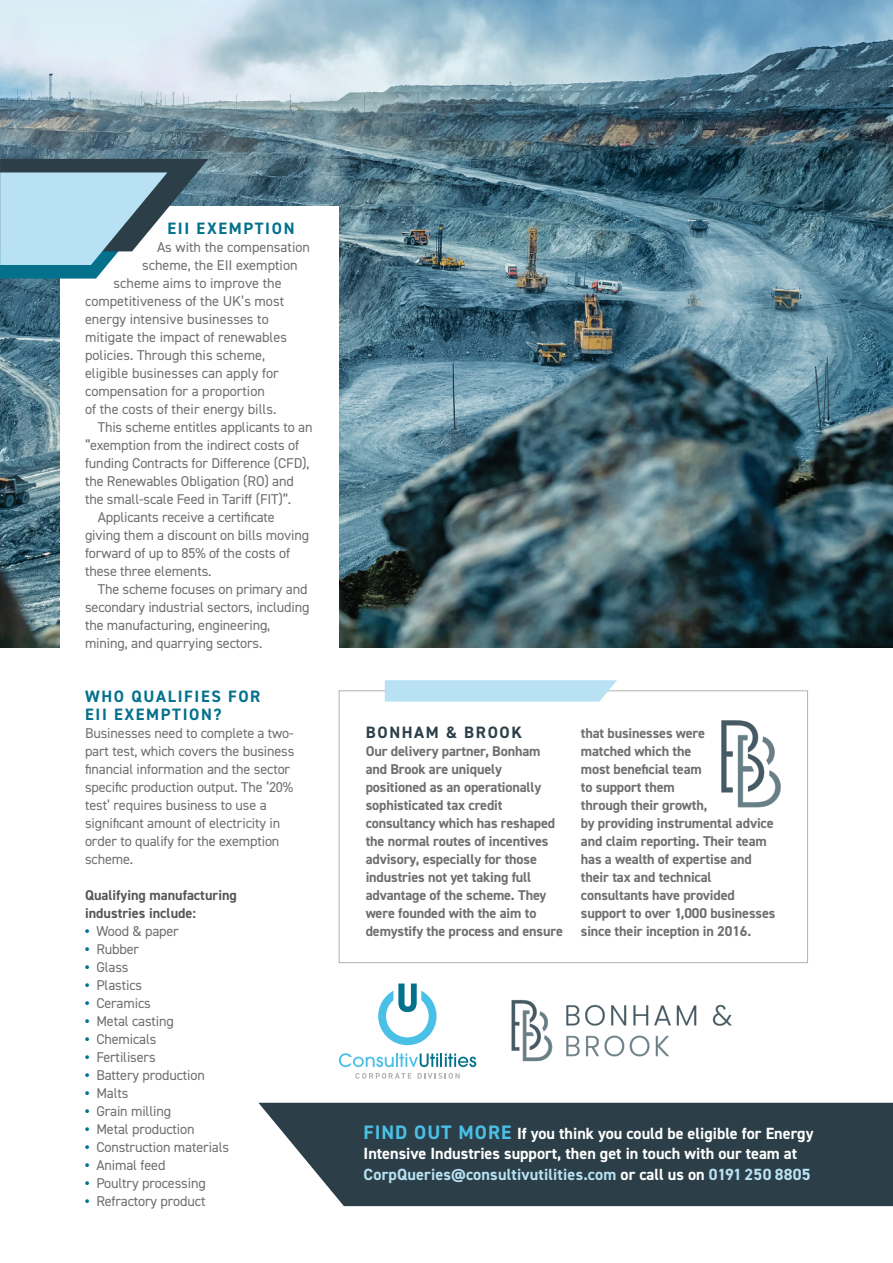
<style>
.page{position:relative;width:893px;height:1263px;background:#fff}
.page>*{position:absolute;margin:0;border:0;box-sizing:border-box;transform-origin:0 0}
.t1{font:700 16.5px/18px "DIN2014";letter-spacing:.1em;color:#03718c}
.t2{font:700 16.5px "DIN2014";letter-spacing:.1em;color:#2c3f48}
.t3{font:700 16.2px/20.5px "DIN2014";color:#fff}
.t4{font:14.25px/18px "DIN2014";letter-spacing:-.01em;color:#706f6f}
.t5{font:700 14.25px/18px "DIN2014";letter-spacing:-.01em;color:#706f6f}
.t6{font:700 14.25px/18px "DIN2014";color:#575756}
.s1{font-weight:800;color:#03718c}
.s2{font-size:19.5px;color:#4ac0e6}
.s3{color:#b8e1f4}
</style>
<div class="page">
<div style="left:258px;top:1103px;width:635px;height:103px;background:#2c3f48"></div>
<img style="left:0;top:0;width:893px;height:648px">
<div style="left:60px;top:206px;width:279px;height:463px;background:#fff"></div>
<svg style="left:385px;top:680px;width:232px;height:22px"></svg>
<svg style="left:0;top:159px;width:209px;height:120px"></svg>
<img style="left:721px;top:720px;width:60px;height:88px">
<svg style="left:339px;top:1053px;width:137px;height:14px"></svg>
<svg style="left:378px;top:983px;width:59px;height:62px"></svg>
<svg style="left:355px;top:1073px;width:56px;height:6px"></svg>
<svg style="left:417px;top:1073px;width:43px;height:6px"></svg>
<img style="left:511px;top:999px;width:221px;height:63px">
<p class="t1" style="left:168px;top:219px;width:128px">EII EXEMPTION</p>
<p class="t4" style="left:157px;top:238px;width:154px">As with the compensation</p>
<p class="t4" style="left:142px;top:256px;width:157px">scheme, the EII exemption</p>
<p class="t4" style="left:114px;top:274px;width:170px">scheme aims to improve the</p>
<p class="t4" style="left:85px;top:292px;width:201px">competitiveness of the UK’s most</p>
<p class="t4" style="left:85px;top:310px;width:185px">energy intensive businesses to</p>
<p class="t4" style="left:85px;top:328px;width:204px">mitigate the impact of renewables</p>
<p class="t4" style="left:85px;top:346px;width:182px">policies. Through this scheme,</p>
<p class="t4" style="left:85px;top:364px;width:195px">eligible businesses can apply for</p>
<p class="t4" style="left:85px;top:382px;width:181px">compensation for a proportion</p>
<p class="t4" style="left:85px;top:400px;width:193px">of the costs of their energy bills.</p>
<p class="t4" style="left:98px;top:418px;width:216px">This scheme entitles applicants to an</p>
<p class="t4" style="left:85px;top:436px;width:216px">“exemption from the indirect costs of</p>
<p class="t4" style="left:85px;top:454px;width:226px">funding Contracts for Difference (CFD),</p>
<p class="t4" style="left:85px;top:472px;width:210px">the Renewables Obligation (RO) and</p>
<p class="t4" style="left:85px;top:490px;width:208px">the small-scale Feed in Tariff (FIT)”.</p>
<p class="t4" style="left:98px;top:508px;width:179px">Applicants receive a certificate</p>
<p class="t4" style="left:85px;top:526px;width:226px">giving them a discount on bills moving</p>
<p class="t4" style="left:85px;top:544px;width:207px">forward of up to 85% of the costs of</p>
<p class="t4" style="left:85px;top:562px;width:128px">these three elements.</p>
<p class="t4" style="left:98px;top:580px;width:211px">The scheme focuses on primary and</p>
<p class="t4" style="left:85px;top:598px;width:226px">secondary industrial sectors, including</p>
<p class="t4" style="left:85px;top:616px;width:187px">the manufacturing, engineering,</p>
<p class="t4" style="left:85px;top:634px;width:179px">mining, and quarrying sectors.</p>
<p class="t1" style="left:85px;top:687px;width:177px">WHO QUALIFIES FOR<br>EII EXEMPTION?</p>
<p class="t4" style="left:85px;top:724px;width:211px">Businesses need to complete a two&shy;part test, which covers the business financial information and the sector specific production output. The ‘20% test’ requires business to use a significant amount of electricity in order to qualify for the exemption scheme.</p>
<p class="t6" style="left:85px;top:886px;width:153px">Qualifying manufacturing industries include:</p>
<p class="t4" style="left:85px;top:922px;width:95px"><span class="s1">•</span> Wood &amp; paper</p>
<p class="t4" style="left:85px;top:940px;width:56px"><span class="s1">•</span> Rubber</p>
<p class="t4" style="left:85px;top:958px;width:45px"><span class="s1">•</span> Glass</p>
<p class="t4" style="left:85px;top:976px;width:59px"><span class="s1">•</span> Plastics</p>
<p class="t4" style="left:85px;top:994px;width:67px"><span class="s1">•</span> Ceramics</p>
<p class="t4" style="left:85px;top:1012px;width:90px"><span class="s1">•</span> Metal casting</p>
<p class="t4" style="left:85px;top:1030px;width:73px"><span class="s1">•</span> Chemicals</p>
<p class="t4" style="left:85px;top:1048px;width:72px"><span class="s1">•</span> Fertilisers</p>
<p class="t4" style="left:85px;top:1066px;width:121px"><span class="s1">•</span> Battery production</p>
<p class="t4" style="left:85px;top:1084px;width:45px"><span class="s1">•</span> Malts</p>
<p class="t4" style="left:85px;top:1102px;width:88px"><span class="s1">•</span> Grain milling</p>
<p class="t4" style="left:85px;top:1120px;width:111px"><span class="s1">•</span> Metal production</p>
<p class="t4" style="left:85px;top:1138px;width:146px"><span class="s1">•</span> Construction materials</p>
<p class="t4" style="left:85px;top:1156px;width:82px"><span class="s1">•</span> Animal feed</p>
<p class="t4" style="left:85px;top:1174px;width:122px"><span class="s1">•</span> Poultry processing</p>
<p class="t4" style="left:85px;top:1192px;width:122px"><span class="s1">•</span> Refractory product</p>
<p class="t2" style="left:366px;top:721px;width:158px">BONHAM &amp; BROOK</p>
<p class="t5" style="left:366px;top:742px;width:199px">Our delivery partner, Bonham and Brook are uniquely positioned as an operationally sophisticated tax credit consultancy which has reshaped the normal routes of incentives advisory, especially for those industries not yet taking full advantage of the scheme. They were founded with the aim to demystify the process and ensure</p>
<p class="t5" style="left:581px;top:724px;width:196px">that businesses were<br>matched which the<br>most beneficial team<br>to support them<br>through their growth,<br>by providing instrumental advice and claim reporting. Their team has a wealth of expertise and their tax and technical consultants have provided support to over 1,000 businesses since their inception in 2016.</p>
<p class="t3" style="left:364px;top:1122px;width:451px"><span class="s2">FIND OUT MORE</span> If you think you could be eligible for Energy<br>Intensive Industries support, then get in touch with our team at<br><span class="s3">CorpQueries@consultivutilities.com</span> or call us on <span class="s3">0191 250 8805</span></p>
</div>
